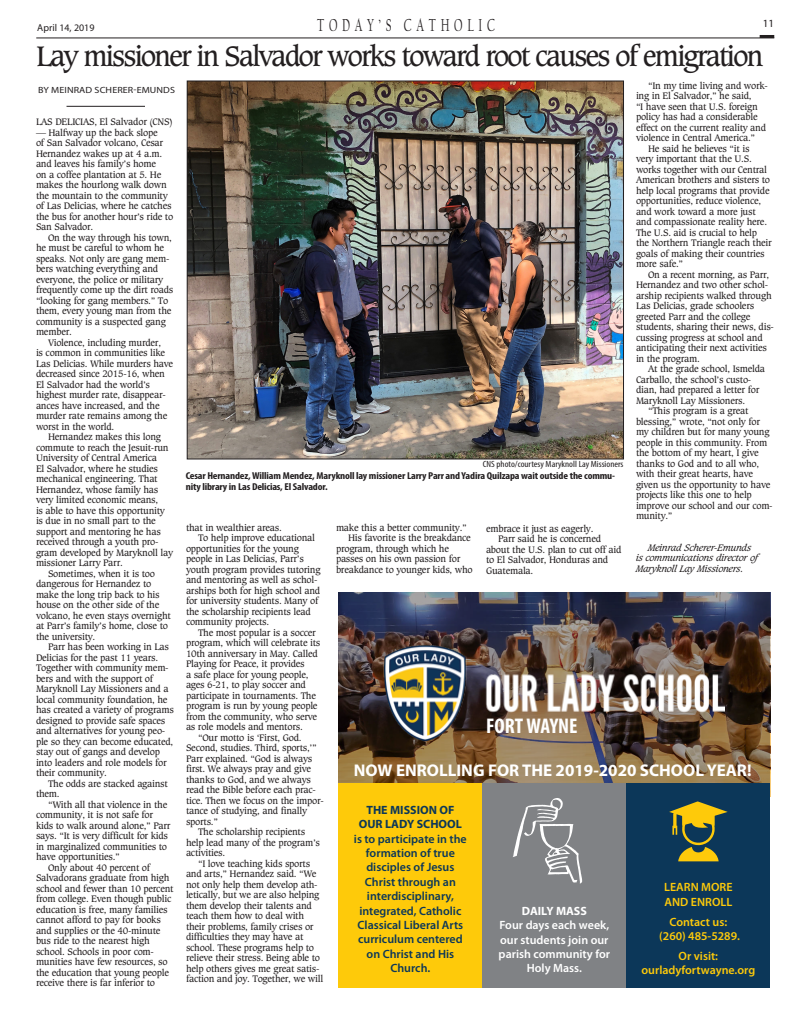
<style>
.page{position:relative;width:810px;height:1026px;background:#fff}
.page>*{position:absolute;margin:0;border:0;box-sizing:border-box;transform-origin:0 0}
.NEWcaxton-30{font:30px "Caxton BT";letter-spacing:-.08em;color:#231f20}
.t1{font:700 condensed 21.3px "Myriad Pro";color:#fff}
.t2{font:18px "FB Californian";letter-spacing:.4em;color:#231f20;scale:.65 1}
.t3{font:700 17px "Myriad Pro";color:#fff}
.t4{font:600 12px/14.4px "Myriad Pro";color:#0c3759;text-align:center}
.t5{font:600 12px/14.4px "Myriad Pro";color:#fff;text-align:center}
.t6{font:600 12px/14.4px "Myriad Pro";color:#feca0a;text-align:center}
.t7{font:11px "Myriad";color:#231f20}
.NEWbody{font:10px/10.5px "Caxton BT";letter-spacing:-.03em;color:#231f20}
.NEWcutlinesmall{font:700 condensed 10px/11.5px "Myriad Pro";letter-spacing:-.015em;color:#231f20;scale:1.12 1}
.NEWbody-2{font:italic 10px/10.5px "Caxton BT";letter-spacing:-.03em;color:#231f20}
.t8{font:10px "Myriad";color:#231f20}
.NEWphotocredit{font:condensed 9px "Myriad Pro";color:#231f20;scale:1.12 1}
.NEWcutlinesmall-2{font:9px "Myriad Pro";letter-spacing:.01em;color:#231f20;scale:1.12 1}
.s1{font-weight:700}
</style>
<div class="page">
<hr style="left:36px;top:38px;width:738px;height:1px;background:#231f20">
<hr style="left:760px;top:35px;width:14px;height:3px;background:#231f20">
<hr style="left:67px;top:106px;width:78px;height:1px;background:#231f20">
<img style="left:189px;top:83px;width:433px;height:374px">
<div style="left:338px;top:783px;width:144px;height:205px;background:#feca0a"></div>
<div style="left:482px;top:783px;width:144px;height:205px;background:#808285"></div>
<div style="left:626px;top:783px;width:144px;height:205px;background:#0c3759"></div>
<svg style="left:513px;top:798px;width:69px;height:86px"></svg>
<svg style="left:669px;top:801px;width:59px;height:60px"></svg>
<img style="left:338px;top:592px;width:432px;height:191px">
<img style="left:375px;top:632px;width:350px;height:111px">
<p class="t8" style="left:37px;top:23px;width:59px">April 14, 2019</p>
<h3 class="t2" style="left:317px;top:16px;width:275px">TODAY’S CATHOLIC</h3>
<p class="t7" style="left:763px;top:18px;width:13px">11</p>
<p class="NEWcaxton-30" style="left:36px;top:38px;width:729px">Lay missioner in Salvador works toward root causes of emigration</p>
<p class="NEWcutlinesmall-2" style="left:38px;top:85px;width:124px">BY MEINRAD SCHERER-EMUNDS</p>
<p class="NEWbody" style="left:36px;top:116px;width:138px">LAS DELICIAS, El Salvador (CNS)</p>
<p class="NEWbody" style="left:36px;top:127px;width:139px">— Halfway up the back slope<br>of San Salvador volcano, Cesar<br>Hernandez wakes up at 4 a.m. and leaves his family’s home<br>on a coffee plantation at 5. He makes the hourlong walk down the mountain to the community of Las Delicias, where he catches the bus for another hour’s ride to<br>San Salvador.</p>
<p class="NEWbody" style="left:36px;top:232px;width:139px;text-indent:12px">On the way through his town, he must be careful to whom he speaks. Not only are gang mem&shy;bers watching everything and everyone, the police or military frequently come up the dirt roads “looking for gang members.” To them, every young man from the community is a suspected gang member.</p>
<p class="NEWbody" style="left:36px;top:337px;width:139px;text-indent:12px">Violence, including murder,<br>is common in communities like<br>Las Delicias. While murders have decreased since 2015-16, when<br>El Salvador had the world’s highest murder rate, disappear&shy;ances have increased, and the murder rate remains among the worst in the world.</p>
<p class="NEWbody" style="left:36px;top:431px;width:139px;text-indent:12px">Hernandez makes this long commute to reach the Jesuit-run<br>University of Central America<br>El Salvador, where he studies mechanical engineering. That<br>Hernandez, whose family has very limited economic means,<br>is able to have this opportunity is due in no small part to the support and mentoring he has received through a youth pro&shy;gram developed by Maryknoll lay missioner Larry Parr.</p>
<p class="NEWbody" style="left:36px;top:568px;width:136px;text-indent:12px">Sometimes, when it is too dangerous for Hernandez to make the long trip back to his house on the other side of the volcano, he even stays overnight at Parr’s family’s home, close to the university.</p>
<p class="NEWbody" style="left:36px;top:641px;width:139px;text-indent:12px">Parr has been working in Las<br>Delicias for the past 11 years.<br>Together with community mem&shy;bers and with the support of<br>Maryknoll Lay Missioners and a local community foundation, he has created a variety of programs designed to provide safe spaces and alternatives for young peo&shy;ple so they can become educated, stay out of gangs and develop into leaders and role models for their community.</p>
<p class="NEWbody" style="left:36px;top:778px;width:133px;text-indent:12px">The odds are stacked against them.</p>
<p class="NEWbody" style="left:36px;top:799px;width:136px;text-indent:12px">“With all that violence in the community, it is not safe for kids to walk around alone,” Parr says. “It is very difficult for kids in marginalized communities to have opportunities.”</p>
<p class="NEWbody" style="left:36px;top:862px;width:139px;text-indent:12px">Only about 40 percent of<br>Salvadorans graduate from high school and fewer than 10 percent from college. Even though public education is free, many families cannot afford to pay for books and supplies or the 40-minute bus ride to the nearest high school. Schools in poor com&shy;munities have few resources, so the education that young people receive there is far inferior to</p>
<p class="NEWbody" style="left:636px;top:80px;width:133px;text-indent:12px">“In my time living and work&shy;ing in El Salvador,” he said,<br>“I have seen that U.S. foreign policy has had a considerable effect on the current reality and violence in Central America.”</p>
<p class="NEWbody" style="left:636px;top:143px;width:137px;text-indent:12px">He said he believes “it is<br>very important that the U.S. works together with our Central<br>American brothers and sisters to help local programs that provide opportunities, reduce violence, and work toward a more just and compassionate reality here.<br>The U.S. aid is crucial to help the Northern Triangle reach their goals of making their countries more safe.”</p>
<p class="NEWbody" style="left:636px;top:269px;width:139px;text-indent:12px">On a recent morning, as Parr,<br>Hernandez and two other schol&shy;arship recipients walked through<br>Las Delicias, grade schoolers greeted Parr and the college students, sharing their news, dis&shy;cussing progress at school and anticipating their next activities in the program.</p>
<p class="NEWbody" style="left:636px;top:363px;width:131px;text-indent:12px">At the grade school, Ismelda<br>Carballo, the school’s custo&shy;dian, had prepared a letter for<br>Maryknoll Lay Missioners.</p>
<p class="NEWbody" style="left:636px;top:405px;width:138px;text-indent:12px">“This program is a great blessing,” wrote, “not only for my children but for many young people in this community. From the bottom of my heart, I give thanks to God and to all who, with their great hearts, have given us the opportunity to have projects like this one to help improve our school and our com&shy;munity.”</p>
<p class="NEWbody-2" style="left:636px;top:542px;width:130px;text-indent:12px">Meinrad Scherer-Emunds<br>is communications director of<br>Maryknoll Lay Missioners.</p>
<p class="NEWphotocredit" style="left:483px;top:459px;width:127px">CNS photo/courtesy Maryknoll Lay Missioners</p>
<p class="NEWcutlinesmall" style="left:186px;top:469px;width:385px">Cesar Hernandez, William Mendez, Maryknoll lay missioner Larry Parr and Yadira Quilzapa wait outside the commu&shy;nity library in Las Delicias, El Salvador.</p>
<p class="NEWbody" style="left:186px;top:522px;width:97px">that in wealthier areas.</p>
<p class="NEWbody" style="left:186px;top:532px;width:136px;text-indent:12px">To help improve educational opportunities for the young people in Las Delicias, Parr’s youth program provides tutoring and mentoring as well as schol&shy;arships both for high school and for university students. Many of the scholarship recipients lead community projects.</p>
<p class="NEWbody" style="left:186px;top:627px;width:136px;text-indent:12px">The most popular is a soccer program, which will celebrate its<br>10th anniversary in May. Called<br>Playing for Peace, it provides<br>a safe place for young people, ages 6-21, to play soccer and participate in tournaments. The program is run by young people from the community, who serve as role models and mentors.</p>
<p class="NEWbody" style="left:186px;top:732px;width:139px;text-indent:12px">“Our motto is ‘First, God.<br>Second, studies. Third, sports,’”<br>Parr explained. “God is always first. We always pray and give thanks to God, and we always read the Bible before each prac&shy;tice. Then we focus on the impor&shy;tance of studying, and finally sports.”</p>
<p class="NEWbody" style="left:186px;top:826px;width:136px;text-indent:12px">The scholarship recipients help lead many of the program’s activities.</p>
<p class="NEWbody" style="left:186px;top:858px;width:139px;text-indent:12px">“I love teaching kids sports and arts,” Hernandez said. “We not only help them develop ath&shy;letically, but we are also helping them develop their talents and teach them how to deal with their problems, family crises or difficulties they may have at school. These programs help to relieve their stress. Being able to help others gives me great satis&shy;faction and joy. Together, we will</p>
<p class="NEWbody" style="left:336px;top:522px;width:132px">make this a better community.”</p>
<p class="NEWbody" style="left:336px;top:532px;width:138px;text-indent:12px">His favorite is the breakdance program, through which he passes on his own passion for breakdance to younger kids, who</p>
<p class="NEWbody" style="left:486px;top:523px;width:109px">embrace it just as eagerly.</p>
<p class="NEWbody" style="left:486px;top:533px;width:137px;text-indent:12px">Parr said he is concerned about the U.S. plan to cut off aid to El Salvador, Honduras and<br>Guatemala.</p>
<p class="t1" style="left:486px;top:713px;width:93px">FORT WAYNE</p>
<p class="t3" style="left:354px;top:759px;width:399px">NOW ENROLLING FOR THE 2019-2020 SCHOOL YEAR!</p>
<p class="t4" style="left:354px;top:802px;width:114px"><span class="s1">THE MISSION OF<br>OUR LADY SCHOOL </span>is to participate in the formation of true disciples of Jesus<br>Christ through an interdisciplinary, integrated, Catholic<br>Classical Liberal Arts curriculum centered on Christ and His<br>Church.</p>
<p class="t6" style="left:664px;top:880px;width:70px;text-align:left">LEARN MORE<br>AND ENROLL</p>
<p class="t6" style="left:659px;top:914px;width:82px">Contact us: (260) 485-5289.</p>
<p class="t6" style="left:642px;top:948px;width:115px">Or visit: ourladyfortwayne.org</p>
<p class="t5" style="left:499px;top:903px;width:113px"><span class="s1">DAILY MASS<br></span>Four days each week, our students join our parish community for<br>Holy Mass.</p>
</div>
